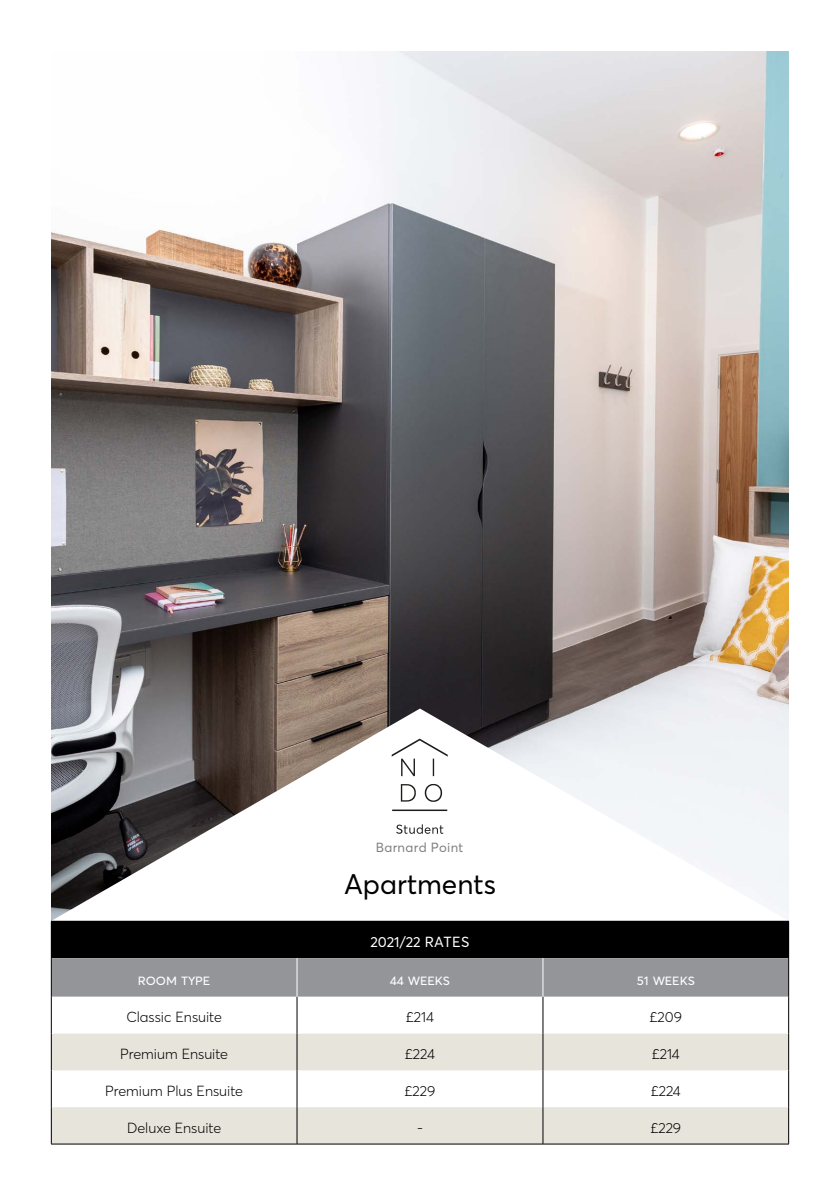
<style>
.page{position:relative;width:840px;height:1191px;background:#fff}
.page>*{position:absolute;margin:0;border:0;box-sizing:border-box;transform-origin:0 0}
.t1{font:28px "Averta PE";color:#000}
.t2{font:300 14.4px "Averta PE";color:#000}
.t3{font:14.4px "Averta PE";color:#fff}
.t4{font:13px "Averta PE";letter-spacing:.02em;color:#7d8081}
</style>
<div class="page">
<img style="left:51px;top:51px;width:737px;height:657px">
<svg style="left:51px;top:708px;width:737px;height:213px"></svg>
<div style="left:51px;top:921px;width:737px;height:37px;background:#000"></div>
<div style="left:52px;top:958px;width:735px;height:38px;background:#939599"></div>
<svg style="left:52px;top:996px;width:735px;height:37px"></svg>
<svg style="left:52px;top:1033px;width:735px;height:110px;fill:#e7e4db"></svg>
<hr style="left:296px;top:958px;width:1px;height:38px;background:#fff">
<hr style="left:542px;top:958px;width:1px;height:38px;background:#fff">
<hr style="left:51px;top:996px;width:1px;height:37px;background:#000">
<hr style="left:296px;top:996px;width:1px;height:37px;background:#000">
<hr style="left:542px;top:996px;width:1px;height:37px;background:#000">
<hr style="left:787px;top:996px;width:1px;height:37px;background:#000">
<hr style="left:51px;top:1033px;width:1px;height:37px;background:#000">
<hr style="left:296px;top:1033px;width:1px;height:37px;background:#000">
<hr style="left:542px;top:1033px;width:1px;height:37px;background:#000">
<hr style="left:787px;top:1033px;width:1px;height:37px;background:#000">
<hr style="left:51px;top:1107px;width:1px;height:36px;background:#000">
<hr style="left:787px;top:1107px;width:1px;height:36px;background:#000">
<hr style="left:51px;top:1070px;width:1px;height:37px;background:#000">
<hr style="left:296px;top:1070px;width:1px;height:37px;background:#000">
<hr style="left:542px;top:1070px;width:1px;height:37px;background:#000">
<hr style="left:787px;top:1070px;width:1px;height:37px;background:#000">
<hr style="left:787px;top:958px;width:1px;height:38px;background:#000">
<hr style="left:51px;top:958px;width:1px;height:38px;background:#000">
<hr style="left:296px;top:1107px;width:1px;height:36px;background:#000">
<hr style="left:542px;top:1107px;width:1px;height:36px;background:#000">
<hr style="left:51px;top:1143px;width:246px;height:1px;background:#000">
<hr style="left:297px;top:1143px;width:245px;height:1px;background:#000">
<hr style="left:542px;top:1143px;width:246px;height:1px;background:#000">
<svg style="left:391px;top:738px;width:56px;height:96px"></svg>
<p class="t4" style="left:376px;top:838px;width:89px">Barnard Point</p>
<h1 class="t1" style="left:344px;top:864px;width:153px">Apartments</h1>
<p class="t3" style="left:370px;top:931px;width:100px">2021/22 RATES</p>
<p class="t3" style="left:138px;top:969px;width:74px">room type</p>
<p class="t3" style="left:389px;top:969px;width:62px">44 weeks</p>
<p class="t3" style="left:636px;top:969px;width:60px">51 weeks</p>
<p class="t2" style="left:126px;top:1007px;width:97px">Classic Ensuite</p>
<p class="t2" style="left:406px;top:1007px;width:30px">£214</p>
<p class="t2" style="left:649px;top:1007px;width:34px">£209</p>
<p class="t2" style="left:120px;top:1044px;width:109px">Premium Ensuite</p>
<p class="t2" style="left:405px;top:1044px;width:32px">£224</p>
<p class="t2" style="left:651px;top:1044px;width:30px">£214</p>
<p class="t2" style="left:105px;top:1081px;width:139px">Premium Plus Ensuite</p>
<p class="t2" style="left:404px;top:1081px;width:32px">£229</p>
<p class="t2" style="left:650px;top:1081px;width:32px">£224</p>
<p class="t2" style="left:127px;top:1117px;width:96px">Deluxe Ensuite</p>
<p class="t2" style="left:417px;top:1117px;width:7px">-</p>
<p class="t2" style="left:650px;top:1117px;width:32px">£229</p>
</div>
